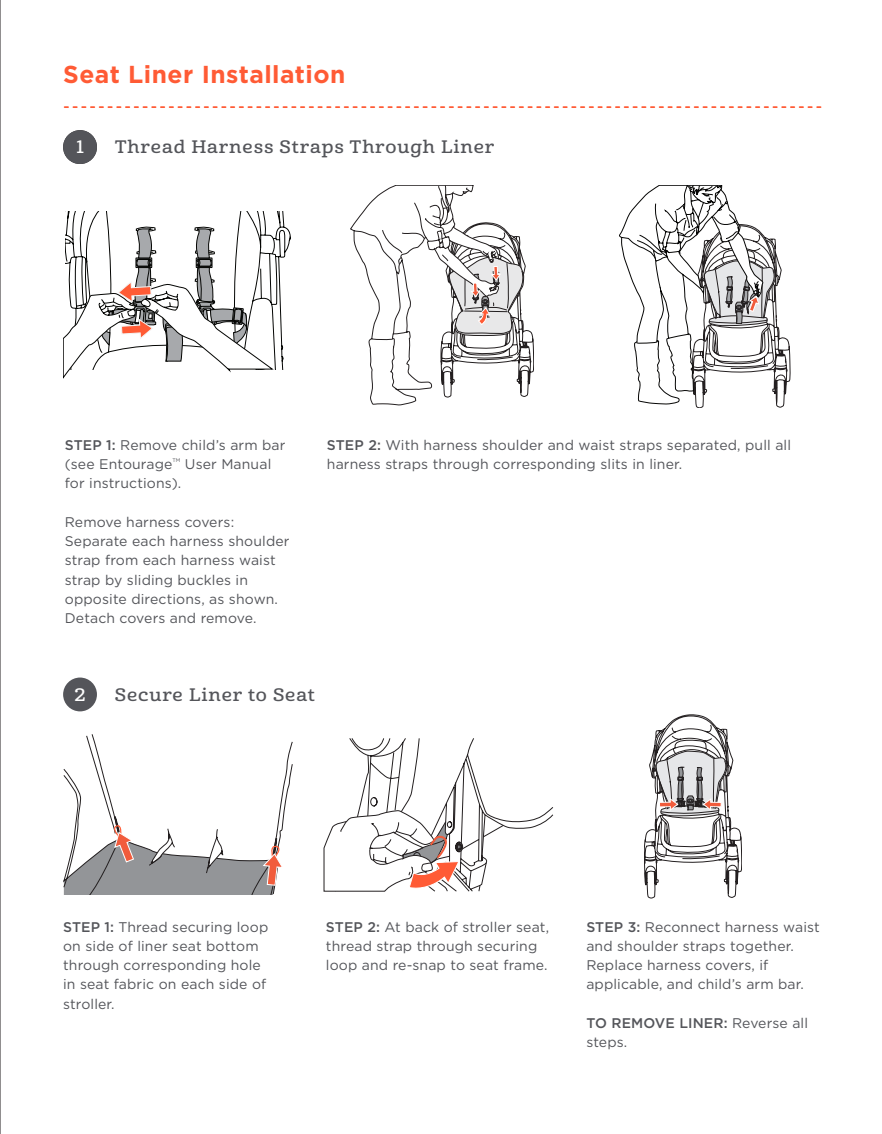
<style>
.page{position:relative;width:882px;height:1134px;background:#fff}
.page>*{position:absolute;margin:0;border:0;box-sizing:border-box;transform-origin:0 0}
.t1{font:700 24.5px "Gotham";letter-spacing:.02em;color:#ff5b35}
.Body_1{font:17.5px "Cabrito Ext Dem";letter-spacing:.05em;color:#54555a}
.Body_1-2{font:17.5px "Cabrito Ext Dem";color:#fff}
.t2{font:14px/19.2px "Gotham";letter-spacing:.01em;color:#54555a}
.t3{font:5.25px "Gotham";color:#54555a}
.s1{font-weight:500}
</style>
<div class="page">
<div style="left:63px;top:130px;width:34px;height:34px;background:#54555a;border-radius:50%"></div>
<hr style="left:0;top:0;width:1px;height:1134px;background:#231f20">
<svg style="left:65px;top:106px;width:756px;height:2px"></svg>
<div style="left:63px;top:678px;width:34px;height:33px;background:#54555a;border-radius:50%"></div>
<svg style="left:63px;top:212px;width:227px;height:166px"></svg>
<svg style="left:350px;top:185px;width:184px;height:220px"></svg>
<svg style="left:619px;top:185px;width:171px;height:223px"></svg>
<svg style="left:644px;top:715px;width:98px;height:183px"></svg>
<svg style="left:64px;top:734px;width:228px;height:161px"></svg>
<svg style="left:324px;top:738px;width:229px;height:153px"></svg>
<p class="t1" style="left:63px;top:58px;width:284px">Seat Liner Installation</p>
<p class="Body_1-2" style="left:76px;top:136px;width:9px">1</p>
<p class="Body_1" style="left:115px;top:136px;width:381px">Thread Harness Straps Through Liner</p>
<p class="t2" style="left:65px;top:435px;width:222px"><span class="s1">STEP 1:</span> Remove child’s arm bar (see Entourage</p>
<p class="t3" style="left:173px;top:457px;width:9px">TM</p>
<p class="t2" style="left:185px;top:454px;width:88px">User Manual</p>
<p class="t2" style="left:65px;top:474px;width:118px">for instructions).</p>
<p class="t2" style="left:65px;top:512px;width:226px">Remove harness covers:<br>Separate each harness shoulder strap from each harness waist strap by sliding buckles in opposite directions, as shown.<br>Detach covers and remove.</p>
<p class="t2" style="left:327px;top:435px;width:466px"><span class="s1">STEP 2:</span> With harness shoulder and waist straps separated, pull all harness straps through corresponding slits in liner.</p>
<p class="Body_1-2" style="left:74px;top:684px;width:13px">2</p>
<p class="Body_1" style="left:115px;top:684px;width:202px">Secure Liner to Seat</p>
<p class="t2" style="left:63px;top:917px;width:207px"><span class="s1">STEP 1:</span> Thread securing loop on side of liner seat bottom through corresponding hole in seat fabric on each side of stroller.</p>
<p class="t2" style="left:326px;top:917px;width:225px"><span class="s1">STEP 2:</span> At back of stroller seat, thread strap through securing loop and re-snap to seat frame.</p>
<p class="t2" style="left:586px;top:917px;width:235px"><span class="s1">STEP 3:</span> Reconnect harness waist and shoulder straps together.</p>
<p class="t2" style="left:586px;top:955px;width:219px">Replace harness covers, if applicable, and child’s arm bar.</p>
<p class="t2" style="left:586px;top:1013px;width:223px"><span class="s1">TO REMOVE LINER:</span> Reverse all steps.</p>
</div>
